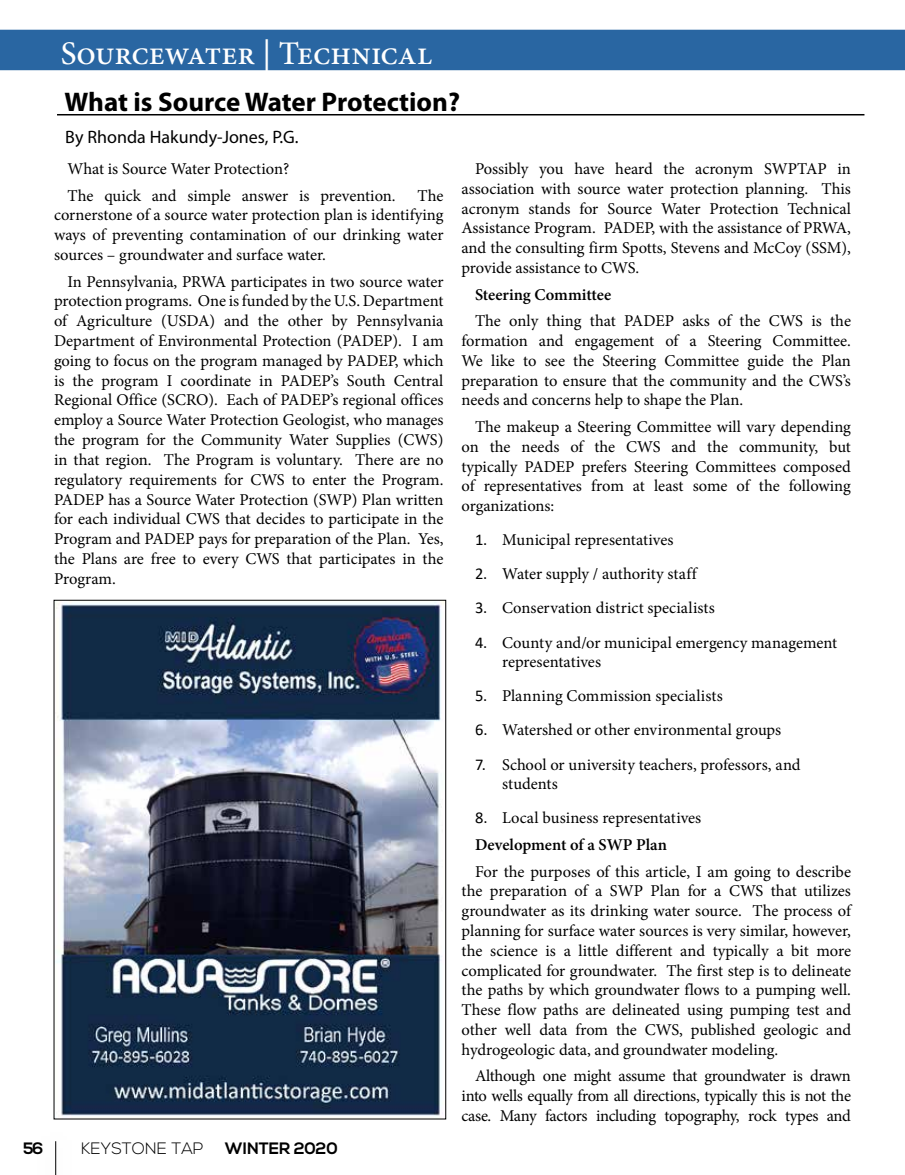
<style>
.page{position:relative;width:905px;height:1175px;background:#fff}
.page>*{position:absolute;margin:0;border:0;box-sizing:border-box;transform-origin:0 0}
.t1{font:500 33px "Minion Pro";letter-spacing:-.01em;color:#fff}
.t2{font:700 27px "Myriad Pro";color:#000}
.t3{font:18px "Myriad Pro";color:#000}
.t4{font:16.5px/19.8px "Minion Pro";letter-spacing:-.005em;color:#000;text-align:justify}
.t5{font:16.5px "Minion Pro";letter-spacing:.015em;color:#000}
.t6{font:600 16.5px "Minion Pro";letter-spacing:-.005em;color:#000}
.t7{font:700 16.5px "Nexa";color:#000}
.t8{font:300 16.5px "Nexa";color:#000}
.s1{font-family:"Calibri"}
.s2{font-weight:600}
</style>
<div class="page">
<div style="left:0;top:30px;width:904px;height:40px;background:#2966a2"></div>
<hr style="left:55px;top:1141px;width:1px;height:33px;background:#000">
<hr style="left:57px;top:114px;width:807px;height:1px;background:#000">
<img style="left:56px;top:602px;width:388px;height:514px">
<h1 class="t1" style="left:61px;top:31px;width:373px">Sourcewater | Technical</h1>
<h2 class="t2" style="left:64px;top:84px;width:397px">What is Source Water Protection?</h2>
<p class="t3" style="left:65px;top:126px;width:235px">By Rhonda Hakundy-Jones, P.G.</p>
<p class="t4" style="left:68px;top:156px;width:330px;line-height:26.5px">What is Source Water Protection?<br>The quick and simple answer is prevention.</p>
<p class="t4" style="left:461px;top:159px;width:391px;text-indent:13px">Possibly you have heard the acronym SWPTAP in association with source water protection planning. This acronym stands for Source Water Protection Technical Assistance Program. PADEP, with the assistance of PRWA, and the consulting firm Spotts, Stevens and McCoy (SSM), provide assistance to CWS.</p>
<p class="t6" style="left:475px;top:283px;width:138px">Steering Committee</p>
<p class="t4" style="left:461px;top:311px;width:391px;text-indent:13px">The only thing that PADEP asks of the CWS is the formation and engagement of a Steering Committee.<br>We like to see the Steering Committee guide the Plan preparation to ensure that the community and the CWS’s needs and concerns help to shape the Plan.</p>
<p class="t4" style="left:461px;top:417px;width:391px;text-indent:13px">The makeup a Steering Committee will vary depending on the needs of the CWS and the community, but typically PADEP prefers Steering Committees composed of representatives from at least some of the following organizations:</p>
<p class="t4" style="left:475px;top:530px;width:200px"><span class="s1">1.</span> Municipal representatives</p>
<p class="t4" style="left:475px;top:564px;width:223px"><span class="s1">2.</span> Water supply / authority staff</p>
<p class="t5" style="left:475px;top:597px;width:241px"><span class="s1">3.</span> Conservation district specialists</p>
<p class="t4" style="left:502px;top:632px;width:336px;text-indent:-27px"><span class="s1">4.</span> County and/or municipal emergency management representatives</p>
<p class="t4" style="left:475px;top:686px;width:249px"><span class="s1">5.</span> Planning Commission specialists</p>
<p class="t4" style="left:475px;top:720px;width:308px"><span class="s1">6.</span> Watershed or other environmental groups</p>
<p class="t4" style="left:502px;top:754px;width:300px;text-indent:-27px"><span class="s1">7.</span> School or university teachers, professors, and students</p>
<p class="t4" style="left:475px;top:805px;width:228px;line-height:26.5px"><span class="s1">8.</span> Local business representatives<br><span class="s2">Development of a SWP Plan</span></p>
<p class="t4" style="left:461px;top:861px;width:391px;text-indent:13px">For the purposes of this article, I am going to describe the preparation of a SWP Plan for a CWS that utilizes groundwater as its drinking water source. The process of planning for surface water sources is very similar, however, the science is a little different and typically a bit more complicated for groundwater. The first step is to delineate the paths by which groundwater flows to a pumping well.<br>These flow paths are delineated using pumping test and other well data from the CWS, published geologic and hydrogeologic data, and groundwater modeling.</p>
<p class="t4" style="left:461px;top:1066px;width:391px;text-indent:13px">Although one might assume that groundwater is drawn into wells equally from all directions, typically this is not the case. Many factors including topography, rock types and</p>
<p class="t4" style="left:54px;top:185px;width:391px;text-indent:363px">The cornerstone of a source water protection plan is identifying ways of preventing contamination of our drinking water sources – groundwater and surface water.</p>
<p class="t4" style="left:54px;top:271px;width:391px;text-indent:13px">In Pennsylvania, PRWA participates in two source water protection programs. One is funded by the U.S. Department of Agriculture (USDA) and the other by Pennsylvania Department of Environmental Protection (PADEP). I am going to focus on the program managed by PADEP, which is the program I coordinate in PADEP’s South Central Regional Office (SCRO). Each of PADEP’s regional offices employ a Source Water Protection Geologist, who manages the program for the Community Water Supplies (CWS) in that region. The Program is voluntary. There are no regulatory requirements for CWS to enter the Program.<br>PADEP has a Source Water Protection (SWP) Plan written for each individual CWS that decides to participate in the Program and PADEP pays for preparation of the Plan. Yes, the Plans are free to every CWS that participates in the Program.</p>
<p class="t7" style="left:23px;top:1138px;width:22px">56</p>
<p class="t8" style="left:81px;top:1138px;width:124px">KEYSTONE TAP</p>
<p class="t7" style="left:225px;top:1138px;width:114px">WINTER 2020</p>
</div>
